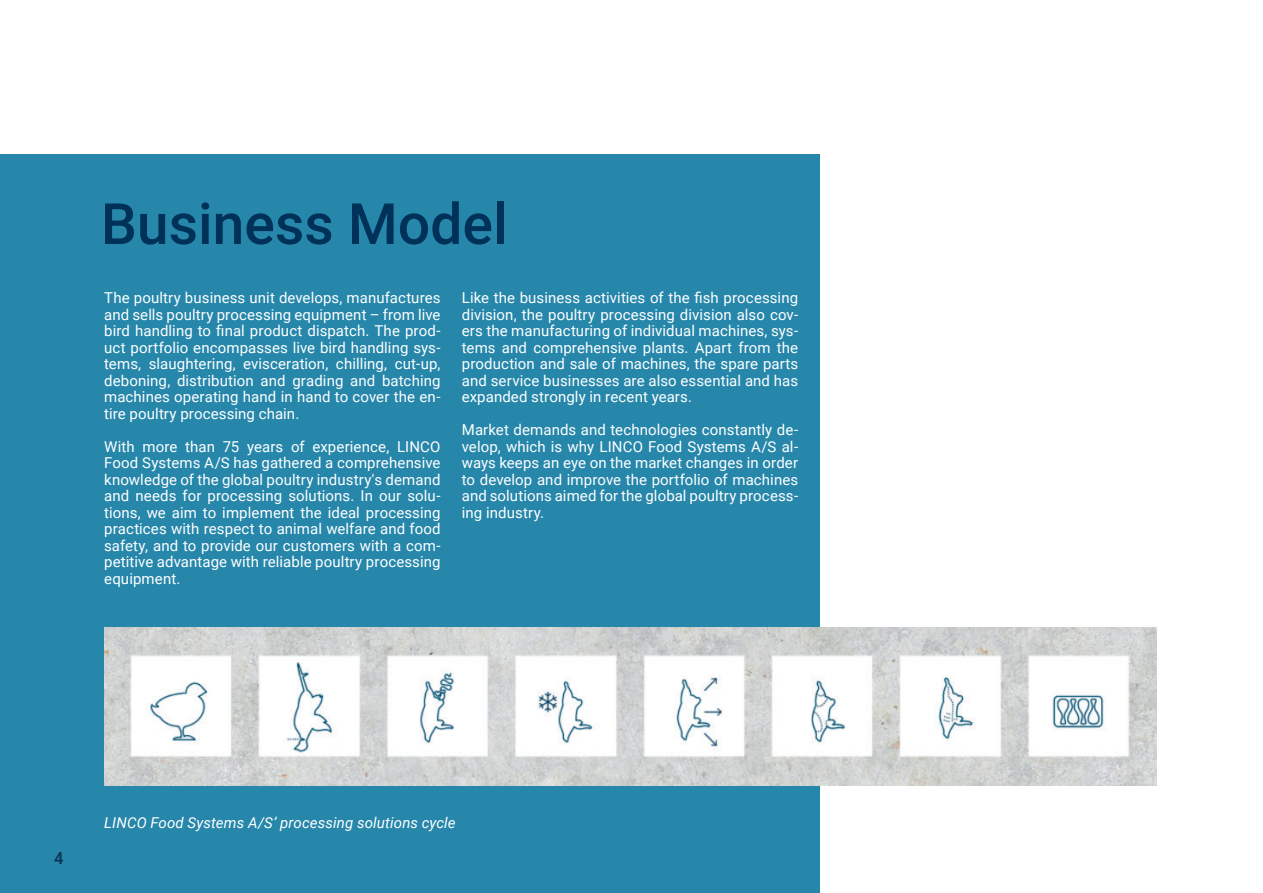
<style>
.page{position:relative;width:1263px;height:893px;background:#fff}
.page>*{position:absolute;margin:0;border:0;box-sizing:border-box;transform-origin:0 0}
.t1{font:500 57px "Roboto";color:#003158}
.t2{font:500 16.5px "Roboto";color:#093152}
.t3{font:15px/16.5px "Roboto";letter-spacing:.005em;color:#fff;text-align:justify}
.t4{font:italic 15px "Roboto";letter-spacing:.005em;color:#fff}
</style>
<div class="page">
<div style="left:0;top:154px;width:819px;height:739px;background:#2687ab"></div>
<img style="left:104px;top:628px;width:1053px;height:158px">
<h1 class="t1" style="left:101px;top:184px;width:408px">Business Model</h1>
<p class="t3" style="left:104px;top:289px;width:338px">The poultry business unit develops, manufactures and sells poultry processing equipment – from live bird handling to final product dispatch. The prod&shy;uct portfolio encompasses live bird handling sys&shy;tems, slaughtering, evisceration, chilling, cut-up, deboning, distribution and grading and batching machines operating hand in hand to cover the en&shy;tire poultry processing chain.</p>
<p class="t3" style="left:104px;top:438px;width:338px">With more than 75 years of experience, LINCO Food Systems A/S has gathered a comprehensive knowledge of the global poultry industry's demand and needs for processing solutions. In our solu&shy;tions, we aim to implement the ideal processing practices with respect to animal welfare and food safety, and to provide our customers with a com&shy;petitive advantage with reliable poultry processing equipment.</p>
<p class="t3" style="left:462px;top:289px;width:338px">Like the business activities of the fish processing division, the poultry processing division also cov&shy;ers the manufacturing of individual machines, sys&shy;tems and comprehensive plants. Apart from the production and sale of machines, the spare parts and service businesses are also essential and has expanded strongly in recent years.</p>
<p class="t3" style="left:462px;top:421px;width:338px">Market demands and technologies constantly de&shy;velop, which is why LINCO Food Systems A/S al&shy;ways keeps an eye on the market changes in order to develop and improve the portfolio of machines and solutions aimed for the global poultry process&shy;ing industry.</p>
<p class="t2" style="left:54px;top:847px;width:11px">4</p>
<p class="t4" style="left:104px;top:812px;width:353px">LINCO Food Systems A/S’ processing solutions cycle</p>
</div>
